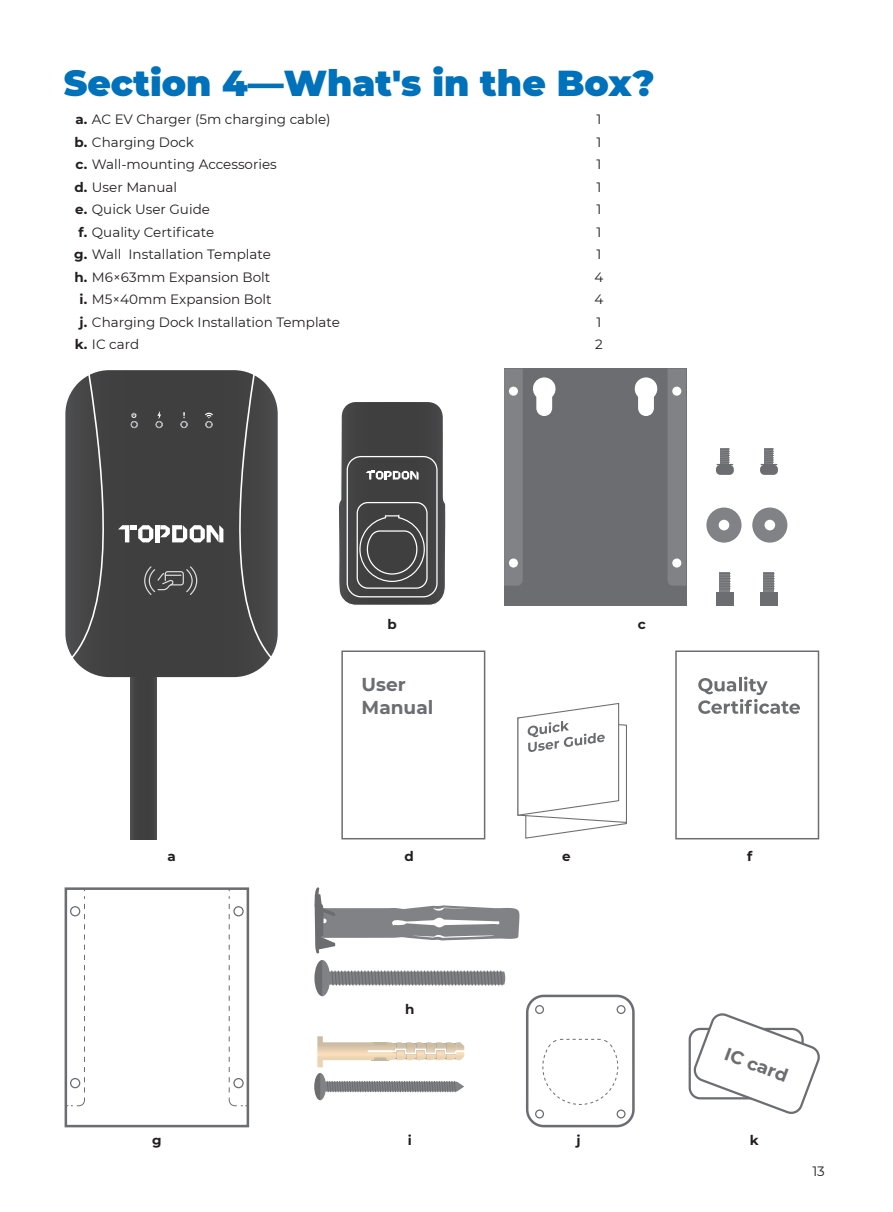
<style>
.page{position:relative;width:893px;height:1212px;background:#fff}
.page>*{position:absolute;margin:0;border:0;box-sizing:border-box;transform-origin:0 0}
.t1{font:900 36px "Montserrat";color:#0071bb}
.t2{font:700 18.6px/22.4px "Montserrat";color:#6c6d70}
.t3{font:700 18px "Montserrat";color:#6c6d70}
.t4{font:13.5px "Montserrat";color:#231f20}
.t5{font:700 13.5px "Montserrat";color:#231f20}
.s1{font-weight:700}
</style>
<div class="page">
<div style="left:504px;top:368px;width:182px;height:238px;background:#6c6d70"></div>
<svg style="left:533px;top:377px;width:23px;height:39px"></svg>
<svg style="left:634px;top:377px;width:24px;height:39px"></svg>
<div style="left:668px;top:369px;width:18px;height:217px;background:#808285"></div>
<div style="left:504px;top:369px;width:19px;height:217px;background:#808285"></div>
<svg style="left:706px;top:507px;width:35px;height:36px"></svg>
<svg style="left:752px;top:507px;width:35px;height:36px"></svg>
<div style="left:720px;top:572px;width:10px;height:20px;background:#808285"></div>
<svg style="left:719px;top:573px;width:11px;height:16px"></svg>
<div style="left:716px;top:592px;width:18px;height:13px;background:#6c6d70"></div>
<div style="left:764px;top:572px;width:10px;height:20px;background:#808285"></div>
<svg style="left:763px;top:573px;width:12px;height:16px"></svg>
<div style="left:760px;top:592px;width:18px;height:13px;background:#6c6d70"></div>
<div style="left:716px;top:465px;width:18px;height:10px;background:#6c6d70;border-radius:4px"></div>
<svg style="left:717px;top:448px;width:16px;height:17px"></svg>
<div style="left:760px;top:465px;width:18px;height:10px;background:#6c6d70;border-radius:4px"></div>
<svg style="left:761px;top:448px;width:16px;height:17px"></svg>
<div style="left:65px;top:887px;width:184px;height:240px;border:3px solid #6c6d70"></div>
<svg style="left:229px;top:888px;width:20px;height:218px"></svg>
<svg style="left:65px;top:888px;width:20px;height:218px"></svg>
<svg style="left:314px;top:960px;width:192px;height:36px"></svg>
<svg style="left:314px;top:887px;width:205px;height:67px"></svg>
<svg style="left:65px;top:370px;width:213px;height:309px"></svg>
<svg style="left:70px;top:372px;width:203px;height:288px"></svg>
<svg style="left:130px;top:411px;width:84px;height:21px"></svg>
<div style="left:131px;top:678px;width:25px;height:161px;background:#403f40"></div>
<svg style="left:314px;top:1073px;width:150px;height:27px"></svg>
<svg style="left:317px;top:1036px;width:147px;height:31px"></svg>
<svg style="left:341px;top:650px;width:479px;height:190px"></svg>
<svg style="left:698px;top:677px;width:102px;height:37px"></svg>
<svg style="left:517px;top:702px;width:111px;height:137px"></svg>
<div style="left:155px;top:525px;width:5px;height:17px;background:#fff"></div>
<svg style="left:118px;top:525px;width:35px;height:17px"></svg>
<svg style="left:160px;top:521px;width:63px;height:21px"></svg>
<svg style="left:144px;top:566px;width:53px;height:29px"></svg>
<svg style="left:690px;top:1013px;width:130px;height:101px"></svg>
<svg style="left:341px;top:650px;width:107px;height:147px"></svg>
<svg style="left:339px;top:402px;width:107px;height:203px"></svg>
<svg style="left:526px;top:994px;width:109px;height:134px"></svg>
<p class="t1" style="left:64px;top:56px;width:592px">Section 4—What's in the Box?</p>
<p class="t4" style="left:75px;top:110px;width:257px"><span class="s1">a.</span> AC EV Charger (5m charging cable)</p>
<p class="t4" style="left:74px;top:133px;width:121px"><span class="s1">b.</span> Charging Dock</p>
<p class="t4" style="left:75px;top:155px;width:203px"><span class="s1">c.</span> Wall-mounting Accessories</p>
<p class="t4" style="left:74px;top:178px;width:104px"><span class="s1">d.</span> User Manual</p>
<p class="t4" style="left:75px;top:200px;width:136px"><span class="s1">e.</span> Quick User Guide</p>
<p class="t4" style="left:79px;top:223px;width:137px"><span class="s1">f.</span> Quality Certificate</p>
<p class="t4" style="left:74px;top:245px;width:198px"><span class="s1">g.</span> Wall Installation Template</p>
<p class="t4" style="left:74px;top:268px;width:197px"><span class="s1">h.</span> M6×63mm Expansion Bolt</p>
<p class="t4" style="left:80px;top:290px;width:194px"><span class="s1">i.</span> M5×40mm Expansion Bolt</p>
<p class="t4" style="left:80px;top:313px;width:262px"><span class="s1">j.</span> Charging Dock Installation Template</p>
<p class="t4" style="left:75px;top:335px;width:66px"><span class="s1">k.</span> IC card</p>
<p class="t4" style="left:596px;top:110px;width:6px">1</p>
<p class="t4" style="left:596px;top:133px;width:6px">1</p>
<p class="t4" style="left:596px;top:155px;width:6px">1</p>
<p class="t4" style="left:596px;top:178px;width:6px">1</p>
<p class="t4" style="left:596px;top:200px;width:6px">1</p>
<p class="t4" style="left:596px;top:223px;width:6px">1</p>
<p class="t4" style="left:596px;top:245px;width:6px">1</p>
<p class="t4" style="left:594px;top:268px;width:10px">4</p>
<p class="t4" style="left:594px;top:290px;width:10px">4</p>
<p class="t4" style="left:596px;top:313px;width:6px">1</p>
<p class="t4" style="left:595px;top:335px;width:9px">2</p>
<p class="t5" style="left:168px;top:846px;width:10px">a</p>
<p class="t5" style="left:152px;top:1131px;width:11px">g</p>
<p class="t5" style="left:387px;top:615px;width:11px">b</p>
<p class="t5" style="left:638px;top:615px;width:9px">c</p>
<h2 class="t2" style="left:362px;top:672px;width:73px">User<br>Manual</h2>
<p class="t5" style="left:404px;top:846px;width:11px">d</p>
<p class="t5" style="left:562px;top:846px;width:10px">e</p>
<p class="t5" style="left:747px;top:846px;width:7px">f</p>
<p class="t5" style="left:405px;top:999px;width:11px">h</p>
<p class="t5" style="left:408px;top:1131px;width:6px">i</p>
<p class="t3" style="left:730px;top:1041px;width:67px;rotate:20deg">IC card</p>
<p class="t5" style="left:576px;top:1130px;width:6px">j</p>
<p class="t5" style="left:750px;top:1130px;width:10px">k</p>
<p class="t4" style="left:812px;top:1162px;width:14px">13</p>
</div>
